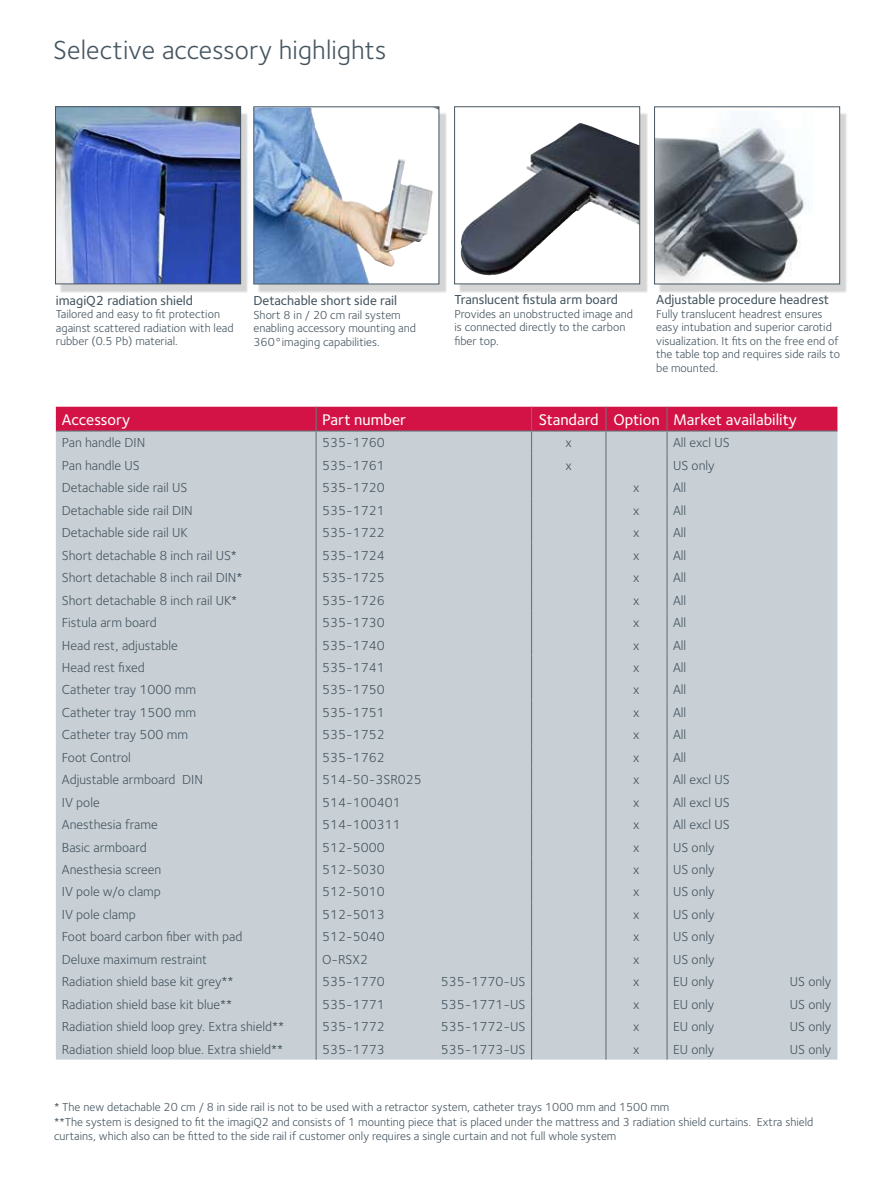
<style>
.page{position:relative;width:893px;height:1187px;background:#fff}
.page>*{position:absolute;margin:0;border:0;box-sizing:border-box;transform-origin:0 0}
.t1{font:27px "Foundry Sterling";letter-spacing:.005em;color:#455560}
.t2{font:500 15.9px "Foundry Sterling";color:#fff}
.t3{font:13.5px "Foundry Sterling";color:#455560}
.t4{font:500 13.5px "Foundry Sterling";color:#455560}
.t5{font:12px/13.5px "Foundry Sterling";color:#455560}
</style>
<div class="page">
<div style="left:658px;top:112px;width:190px;height:181px;background:#000;opacity:.17"></div>
<div style="left:654px;top:107px;width:186px;height:177px;background:#fff"></div>
<img style="left:656px;top:119px;width:153px;height:163px">
<div style="left:654px;top:106px;width:186px;height:178px;border:1px solid #455560"></div>
<div style="left:458px;top:112px;width:190px;height:181px;background:#000;opacity:.17"></div>
<svg style="left:458px;top:112px;width:180px;height:170px"></svg>
<img style="left:526px;top:123px;width:54px;height:56px">
<div style="left:454px;top:106px;width:186px;height:178px;border:1px solid #455560"></div>
<div style="left:59px;top:112px;width:190px;height:181px;background:#000;opacity:.17"></div>
<img style="left:57px;top:108px;width:182px;height:174px">
<div style="left:55px;top:106px;width:186px;height:178px;border:1px solid #455560"></div>
<div style="left:257px;top:112px;width:190px;height:181px;background:#000;opacity:.17"></div>
<img style="left:255px;top:108px;width:182px;height:174px">
<div style="left:253px;top:106px;width:186px;height:178px;border:1px solid #455560"></div>
<div style="left:56px;top:406px;width:781px;height:653px;background:#c9d0d5"></div>
<h1 class="t1" style="left:53px;top:34px;width:335px">Selective accessory highlights</h1>
<p class="t4" style="left:56px;top:292px;width:139px">imagiQ2 radiation shield</p>
<p class="t5" style="left:56px;top:307px;width:179px">Tailored and easy to fit protection against scattered radiation with lead rubber (0.5 Pb) material.</p>
<p class="t4" style="left:253px;top:293px;width:145px">Detachable short side rail</p>
<p class="t5" style="left:253px;top:308px;width:164px">Short 8 in / 20 cm rail system enabling accessory mounting and<br>360°imaging capabilities.</p>
<p class="t4" style="left:454px;top:292px;width:165px">Translucent fistula arm board</p>
<p class="t5" style="left:454px;top:307px;width:180px">Provides an unobstructed image and is connected directly to the carbon fiber top.</p>
<p class="t4" style="left:656px;top:292px;width:174px">Adjustable procedure headrest</p>
<p class="t5" style="left:656px;top:307px;width:185px">Fully translucent headrest ensures easy intubation and superior carotid visualization. It fits on the free end of the table top and requires side rails to be mounted.</p>
<p class="t2" style="left:62px;top:410px;width:70px">Accessory</p>
<p class="t2" style="left:322px;top:410px;width:86px">Part number</p>
<p class="t2" style="left:539px;top:410px;width:260px">Standard Option Market availability</p>
<p class="t3" style="left:62px;top:435px;width:85px">Pan handle DIN</p>
<p class="t3" style="left:322px;top:435px;width:64px">535-1760</p>
<p class="t3" style="left:565px;top:435px;width:8px">x</p>
<p class="t3" style="left:673px;top:435px;width:58px">All excl US</p>
<p class="t3" style="left:62px;top:457px;width:79px">Pan handle US</p>
<p class="t3" style="left:322px;top:457px;width:64px">535-1761</p>
<p class="t3" style="left:565px;top:457px;width:8px">x</p>
<p class="t3" style="left:673px;top:457px;width:43px">US only</p>
<p class="t3" style="left:62px;top:480px;width:127px">Detachable side rail US</p>
<p class="t3" style="left:322px;top:480px;width:64px">535-1720</p>
<p class="t3" style="left:633px;top:480px;width:8px">x</p>
<p class="t3" style="left:673px;top:480px;width:15px">All</p>
<p class="t3" style="left:62px;top:502px;width:132px">Detachable side rail DIN</p>
<p class="t3" style="left:322px;top:502px;width:64px">535-1721</p>
<p class="t3" style="left:633px;top:502px;width:8px">x</p>
<p class="t3" style="left:673px;top:502px;width:15px">All</p>
<p class="t3" style="left:62px;top:525px;width:127px">Detachable side rail UK</p>
<p class="t3" style="left:322px;top:525px;width:64px">535-1722</p>
<p class="t3" style="left:633px;top:525px;width:8px">x</p>
<p class="t3" style="left:673px;top:525px;width:15px">All</p>
<p class="t3" style="left:62px;top:547px;width:177px">Short detachable 8 inch rail US*</p>
<p class="t3" style="left:322px;top:547px;width:64px">535-1724</p>
<p class="t3" style="left:633px;top:547px;width:8px">x</p>
<p class="t3" style="left:673px;top:547px;width:15px">All</p>
<p class="t3" style="left:62px;top:570px;width:182px">Short detachable 8 inch rail DIN*</p>
<p class="t3" style="left:322px;top:570px;width:64px">535-1725</p>
<p class="t3" style="left:633px;top:570px;width:8px">x</p>
<p class="t3" style="left:673px;top:570px;width:15px">All</p>
<p class="t3" style="left:62px;top:592px;width:177px">Short detachable 8 inch rail UK*</p>
<p class="t3" style="left:322px;top:592px;width:64px">535-1726</p>
<p class="t3" style="left:633px;top:592px;width:8px">x</p>
<p class="t3" style="left:673px;top:592px;width:15px">All</p>
<p class="t3" style="left:62px;top:614px;width:96px">Fistula arm board</p>
<p class="t3" style="left:322px;top:614px;width:64px">535-1730</p>
<p class="t3" style="left:633px;top:614px;width:8px">x</p>
<p class="t3" style="left:673px;top:614px;width:15px">All</p>
<p class="t3" style="left:62px;top:637px;width:117px">Head rest, adjustable</p>
<p class="t3" style="left:322px;top:637px;width:64px">535-1740</p>
<p class="t3" style="left:633px;top:637px;width:8px">x</p>
<p class="t3" style="left:673px;top:637px;width:15px">All</p>
<p class="t3" style="left:62px;top:659px;width:85px">Head rest fixed</p>
<p class="t3" style="left:322px;top:659px;width:64px">535-1741</p>
<p class="t3" style="left:633px;top:659px;width:8px">x</p>
<p class="t3" style="left:673px;top:659px;width:15px">All</p>
<p class="t3" style="left:62px;top:682px;width:136px">Catheter tray 1000 mm</p>
<p class="t3" style="left:322px;top:682px;width:64px">535-1750</p>
<p class="t3" style="left:633px;top:682px;width:8px">x</p>
<p class="t3" style="left:673px;top:682px;width:15px">All</p>
<p class="t3" style="left:62px;top:704px;width:136px">Catheter tray 1500 mm</p>
<p class="t3" style="left:322px;top:704px;width:64px">535-1751</p>
<p class="t3" style="left:633px;top:704px;width:8px">x</p>
<p class="t3" style="left:673px;top:704px;width:15px">All</p>
<p class="t3" style="left:62px;top:727px;width:128px">Catheter tray 500 mm</p>
<p class="t3" style="left:322px;top:727px;width:64px">535-1752</p>
<p class="t3" style="left:633px;top:727px;width:8px">x</p>
<p class="t3" style="left:673px;top:727px;width:15px">All</p>
<p class="t3" style="left:62px;top:749px;width:71px">Foot Control</p>
<p class="t3" style="left:322px;top:749px;width:64px">535-1762</p>
<p class="t3" style="left:633px;top:749px;width:8px">x</p>
<p class="t3" style="left:673px;top:749px;width:15px">All</p>
<p class="t3" style="left:62px;top:771px;width:143px">Adjustable armboard DIN</p>
<p class="t3" style="left:322px;top:771px;width:101px">514-50-3SR025</p>
<p class="t3" style="left:633px;top:771px;width:8px">x</p>
<p class="t3" style="left:673px;top:771px;width:58px">All excl US</p>
<p class="t3" style="left:62px;top:794px;width:39px">IV pole</p>
<p class="t3" style="left:322px;top:794px;width:80px">514-100401</p>
<p class="t3" style="left:633px;top:794px;width:8px">x</p>
<p class="t3" style="left:673px;top:794px;width:58px">All excl US</p>
<p class="t3" style="left:62px;top:816px;width:97px">Anesthesia frame</p>
<p class="t3" style="left:322px;top:816px;width:80px">514-100311</p>
<p class="t3" style="left:633px;top:816px;width:8px">x</p>
<p class="t3" style="left:673px;top:816px;width:58px">All excl US</p>
<p class="t3" style="left:62px;top:839px;width:86px">Basic armboard</p>
<p class="t3" style="left:322px;top:839px;width:64px">512-5000</p>
<p class="t3" style="left:633px;top:839px;width:8px">x</p>
<p class="t3" style="left:673px;top:839px;width:43px">US only</p>
<p class="t3" style="left:62px;top:861px;width:101px">Anesthesia screen</p>
<p class="t3" style="left:322px;top:861px;width:64px">512-5030</p>
<p class="t3" style="left:633px;top:861px;width:8px">x</p>
<p class="t3" style="left:673px;top:861px;width:43px">US only</p>
<p class="t3" style="left:62px;top:884px;width:101px">IV pole w/o clamp</p>
<p class="t3" style="left:322px;top:884px;width:64px">512-5010</p>
<p class="t3" style="left:633px;top:884px;width:8px">x</p>
<p class="t3" style="left:673px;top:884px;width:43px">US only</p>
<p class="t3" style="left:62px;top:906px;width:75px">IV pole clamp</p>
<p class="t3" style="left:322px;top:906px;width:64px">512-5013</p>
<p class="t3" style="left:633px;top:906px;width:8px">x</p>
<p class="t3" style="left:673px;top:906px;width:43px">US only</p>
<p class="t3" style="left:62px;top:929px;width:182px">Foot board carbon fiber with pad</p>
<p class="t3" style="left:322px;top:929px;width:64px">512-5040</p>
<p class="t3" style="left:633px;top:929px;width:8px">x</p>
<p class="t3" style="left:673px;top:929px;width:43px">US only</p>
<p class="t3" style="left:62px;top:951px;width:147px">Deluxe maximum restraint</p>
<p class="t3" style="left:322px;top:951px;width:48px">O-RSX2</p>
<p class="t3" style="left:633px;top:951px;width:8px">x</p>
<p class="t3" style="left:673px;top:951px;width:43px">US only</p>
<p class="t3" style="left:62px;top:973px;width:173px">Radiation shield base kit grey**</p>
<p class="t3" style="left:322px;top:973px;width:64px">535-1770</p>
<p class="t3" style="left:441px;top:973px;width:86px">535-1770-US</p>
<p class="t3" style="left:633px;top:973px;width:8px">x</p>
<p class="t3" style="left:673px;top:973px;width:43px">EU only</p>
<p class="t3" style="left:790px;top:973px;width:43px">US only</p>
<p class="t3" style="left:62px;top:996px;width:172px">Radiation shield base kit blue**</p>
<p class="t3" style="left:322px;top:996px;width:64px">535-1771</p>
<p class="t3" style="left:441px;top:996px;width:86px">535-1771-US</p>
<p class="t3" style="left:633px;top:996px;width:8px">x</p>
<p class="t3" style="left:673px;top:996px;width:43px">EU only</p>
<p class="t3" style="left:790px;top:996px;width:43px">US only</p>
<p class="t3" style="left:62px;top:1018px;width:224px">Radiation shield loop grey. Extra shield**</p>
<p class="t3" style="left:322px;top:1018px;width:64px">535-1772</p>
<p class="t3" style="left:441px;top:1018px;width:86px">535-1772-US</p>
<p class="t3" style="left:633px;top:1018px;width:8px">x</p>
<p class="t3" style="left:673px;top:1018px;width:43px">EU only</p>
<p class="t3" style="left:790px;top:1018px;width:43px">US only</p>
<p class="t3" style="left:62px;top:1041px;width:223px">Radiation shield loop blue. Extra shield**</p>
<p class="t3" style="left:322px;top:1041px;width:64px">535-1773</p>
<p class="t3" style="left:441px;top:1041px;width:86px">535-1773-US</p>
<p class="t3" style="left:633px;top:1041px;width:8px">x</p>
<p class="t3" style="left:673px;top:1041px;width:43px">EU only</p>
<p class="t3" style="left:790px;top:1041px;width:43px">US only</p>
<p class="t5" style="left:54px;top:1099px;width:761px;line-height:14.4px">* The new detachable 20 cm / 8 in side rail is not to be used with a retractor system, catheter trays 1000 mm and 1500 mm<br>**The system is designed to fit the imagiQ2 and consists of 1 mounting piece that is placed under the mattress and 3 radiation shield curtains. Extra shield curtains, which also can be fitted to the side rail if customer only requires a single curtain and not full whole system</p>
</div>
